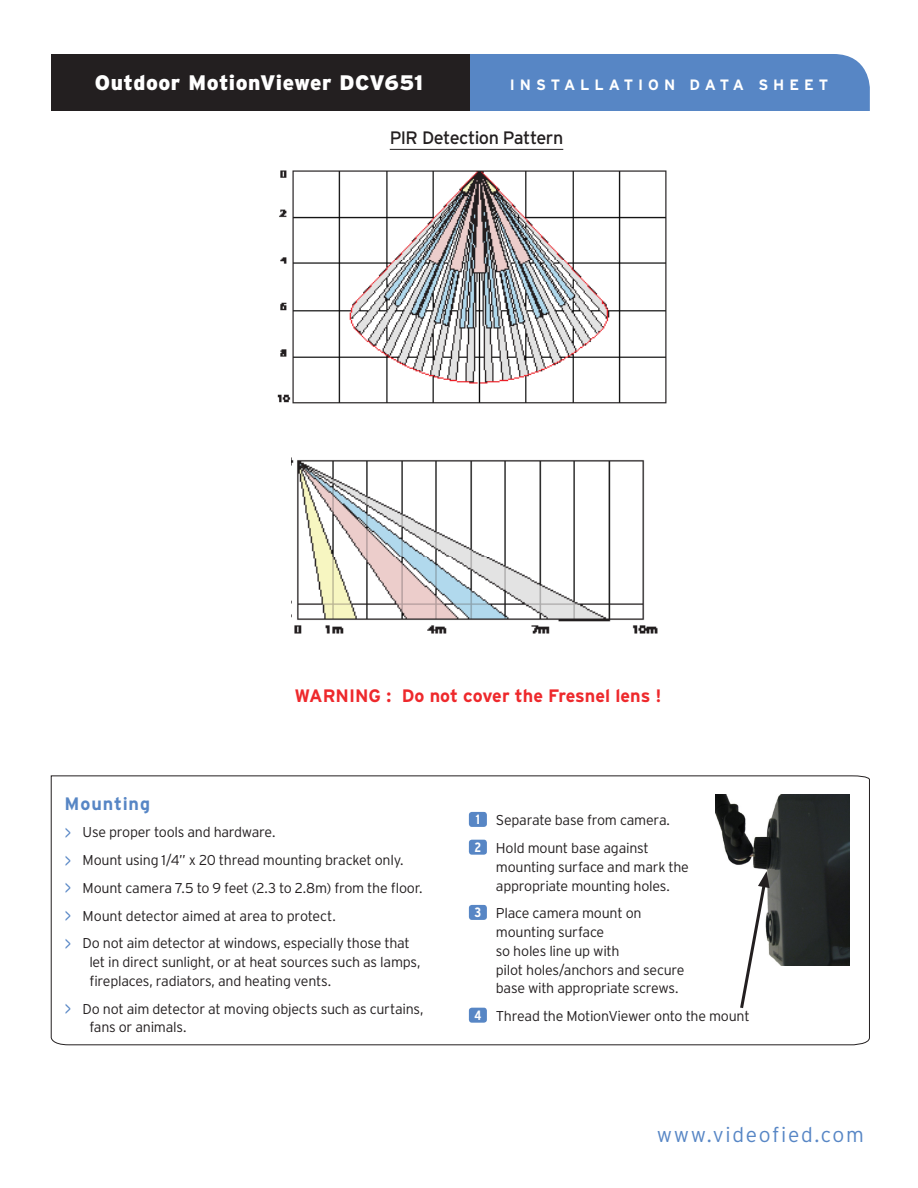
<style>
.page{position:relative;width:918px;height:1188px;background:#fff}
.page>*{position:absolute;margin:0;border:0;box-sizing:border-box;transform-origin:0 0}
.t1{font:900 21px "Interstate";letter-spacing:.02em;color:#fff}
.Website{font:300 21px "Interstate";letter-spacing:.08em;color:#5786c5}
.t2{font:700 18px "Interstate";color:#ee292c}
.Specification{font:18px "Interstate";letter-spacing:-.03em;color:#231f20}
.t3{font:700 18px "Interstate";letter-spacing:.05em;color:#5786c5}
.t4{font:700 15px "Interstate";letter-spacing:.325em;color:#fff}
.Light_9_5_pt{font:300 14.25px/18.8px "Interstate";letter-spacing:-.02em;color:#231f20}
.t5{font:700 condensed 13.5px "Interstate";color:#fff}
.s1{font-size:18px;color:#5786c5}
</style>
<div class="page">
<svg style="left:50px;top:775px;width:820px;height:271px"></svg>
<div style="left:469px;top:812px;width:18px;height:15px;background:#5786c5;border-radius:3px"></div>
<div style="left:469px;top:840px;width:18px;height:15px;background:#5786c5;border-radius:3px"></div>
<div style="left:469px;top:905px;width:18px;height:15px;background:#5786c5;border-radius:3px"></div>
<div style="left:469px;top:1008px;width:18px;height:15px;background:#5786c5;border-radius:3px"></div>
<img style="left:277px;top:170px;width:390px;height:234px">
<img style="left:292px;top:460px;width:366px;height:174px">
<div style="left:469px;top:54px;width:401px;height:57px;background:#5786c5"></div>
<div style="left:51px;top:54px;width:418px;height:57px;background:#231f20"></div>
<hr style="left:390px;top:149px;width:173px;height:1px;background:#231f20">
<img style="left:715px;top:795px;width:134px;height:171px">
<svg style="left:738px;top:871px;width:32px;height:140px"></svg>
<p class="t1" style="left:95px;top:71px;width:330px">Outdoor MotionViewer DCV651</p>
<p class="t4" style="left:510px;top:76px;width:320px">INSTALLATION DATA SHEET</p>
<p class="Specification" style="left:390px;top:128px;width:175px">PIR Detection Pattern</p>
<p class="t2" style="left:295px;top:686px;width:369px">WARNING : Do not cover the Fresnel lens !</p>
<p class="t3" style="left:65px;top:793px;width:87px">Mounting</p>
<p class="Light_9_5_pt" style="left:65px;top:823px;width:212px"><span class="s1">&gt;</span> Use proper tools and hardware.</p>
<p class="Light_9_5_pt" style="left:65px;top:851px;width:341px"><span class="s1">&gt;</span> Mount using 1/4” x 20 thread mounting bracket only.</p>
<p class="Light_9_5_pt" style="left:65px;top:878px;width:360px"><span class="s1">&gt;</span> Mount camera 7.5 to 9 feet (2.3 to 2.8m) from the floor.</p>
<p class="Light_9_5_pt" style="left:65px;top:906px;width:273px"><span class="s1">&gt;</span> Mount detector aimed at area to protect.</p>
<p class="Light_9_5_pt" style="left:89px;top:934px;width:333px;text-indent:-25px"><span class="s1">&gt;</span> Do not aim detector at windows, especially those that let in direct sunlight, or at heat sources such as lamps, fireplaces, radiators, and heating vents.</p>
<p class="Light_9_5_pt" style="left:89px;top:999px;width:336px;text-indent:-25px"><span class="s1">&gt;</span> Do not aim detector at moving objects such as curtains, fans or animals.</p>
<p class="t5" style="left:476px;top:812px;width:6px">1</p>
<p class="Light_9_5_pt" style="left:496px;top:811px;width:176px">Separate base from camera.</p>
<p class="t5" style="left:474px;top:839px;width:9px">2</p>
<p class="Light_9_5_pt" style="left:496px;top:839px;width:195px">Hold mount base against mounting surface and mark the appropriate mounting holes.</p>
<p class="t5" style="left:474px;top:905px;width:8px">3</p>
<p class="Light_9_5_pt" style="left:496px;top:904px;width:190px">Place camera mount on mounting surface<br>so holes line up with<br>pilot holes/anchors and secure base with appropriate screws.</p>
<p class="t5" style="left:474px;top:1007px;width:8px">4</p>
<p class="Light_9_5_pt" style="left:496px;top:1007px;width:255px">Thread the MotionViewer onto the mount</p>
<p class="Website" style="left:657px;top:1123px;width:209px">www.videofied.com</p>
</div>
